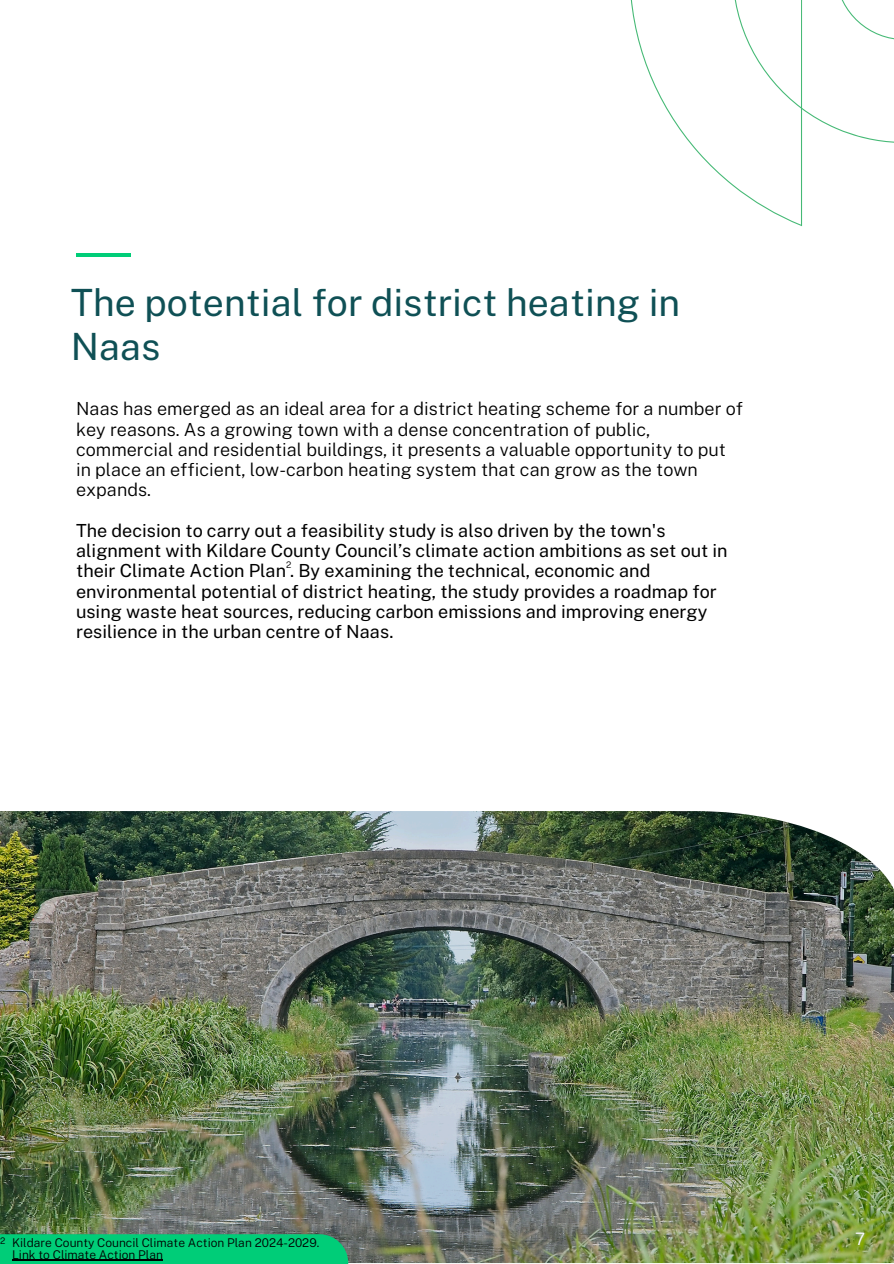
<style>
.page{position:relative;width:894px;height:1264px;background:#fff}
.page>*{position:absolute;margin:0;border:0;box-sizing:border-box;transform-origin:0 0}
.t1{font:37.5px/44px "Public Sans";color:#0f5055}
.t2{font:18px/20.2px "Public Sans";color:#000}
.t3{font:300 18px/20.2px "Public Sans";color:#000}
.t4{font:300 17.1px "Public Sans";color:#fafaff}
.t5{font:300 12px/12px "Public Sans";color:#000}
.t6{font:300 9px "Public Sans";color:#000}
</style>
<div class="page">
<hr style="left:76px;top:253px;width:54px;height:3px;background:#00cd78">
<svg style="left:630px;top:0;width:263px;height:226px"></svg>
<img style="left:0;top:811px;width:893px;height:451px">
<div style="left:0;top:1234px;width:348px;height:29px;background:#00cd78"></div>
<hr style="left:12px;top:1259px;width:151px;height:1px;background:#000">
<h1 class="t1" style="left:71px;top:280px;width:611px">The potential for district heating in<br>Naas</h1>
<h2 class="t3" style="left:76px;top:398px;width:668px">Naas has emerged as an ideal area for a district heating scheme for a number of key reasons. As a growing town with a dense concentration of public, commercial and residential buildings, it presents a valuable opportunity to put in place an efficient, low-carbon heating system that can grow as the town expands.</h2>
<h2 class="t2" style="left:76px;top:520px;width:653px">The decision to carry out a feasibility study is also driven by the town's alignment with Kildare County Council’s climate action ambitions as set out in their Climate Action Plan . By examining the technical, economic and environmental potential of district heating, the study provides a roadmap for using waste heat sources, reducing carbon emissions and improving energy resilience in the urban centre of Naas.</h2>
<p class="t6" style="left:286px;top:559px;width:7px">2</p>
<p class="t6" style="left:0;top:1235px;width:7px">2</p>
<p class="t4" style="left:854px;top:1228px;width:12px">7</p>
<p class="t5" style="left:12px;top:1236px;width:308px">Kildare County Council Climate Action Plan 2024-2029.<br>Link to Climate Action Plan</p>
</div>
